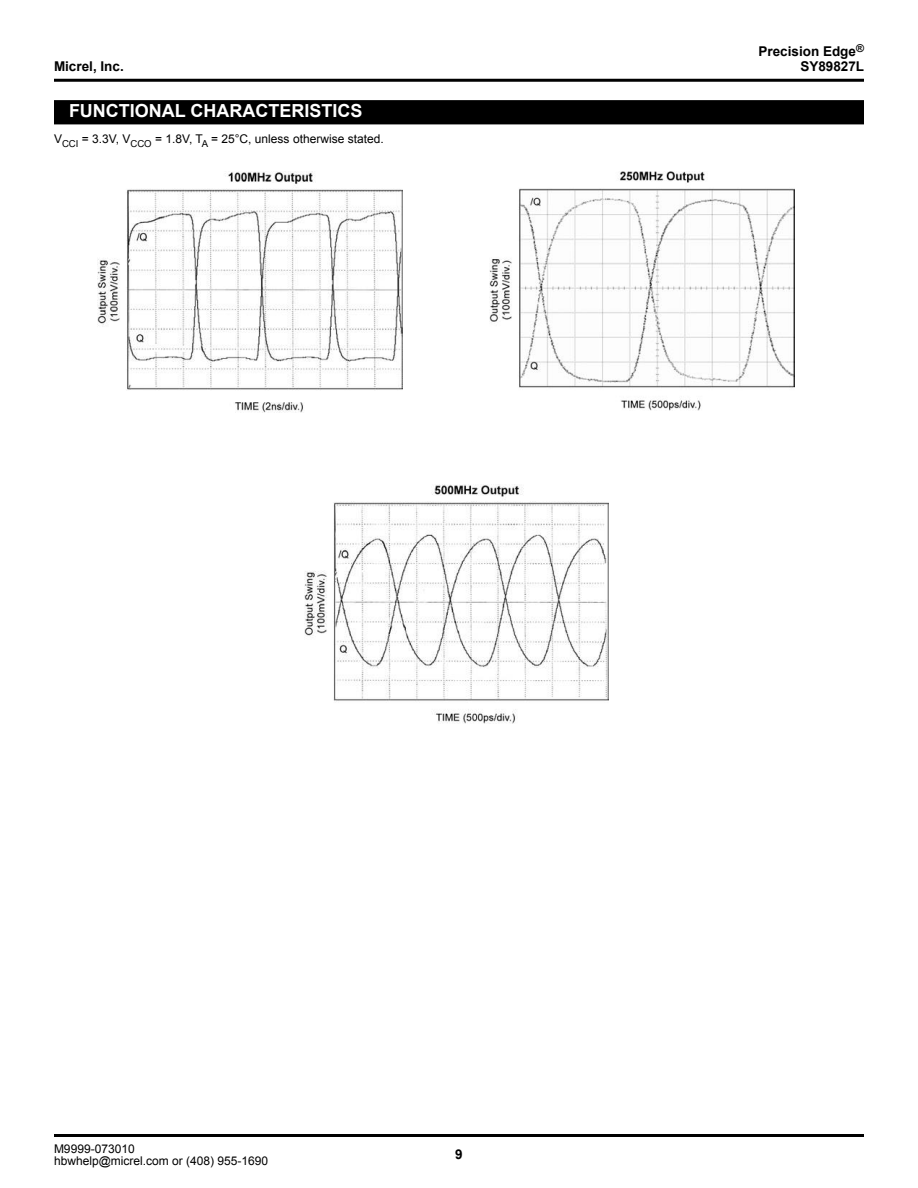
<style>
.page{position:relative;width:918px;height:1188px;background:#fff}
.page>*{position:absolute;margin:0;border:0;box-sizing:border-box;transform-origin:0 0}
.t1{font:700 18px "Arial";color:#fff}
.t2{font:700 13.5px "Arial";color:#000}
.t3{font:12px/12px "Arial";color:#000}
</style>
<div class="page">
<hr style="left:54px;top:79px;width:810px;height:3px;background:#000">
<hr style="left:54px;top:1134px;width:810px;height:3px;background:#000">
<div style="left:55px;top:101px;width:808px;height:23px;background:#000"></div>
<div style="left:54px;top:100px;width:810px;height:24px;border:2px solid #000"></div>
<img style="left:98px;top:171px;width:305px;height:241px">
<img style="left:489px;top:171px;width:306px;height:239px">
<img style="left:304px;top:484px;width:304px;height:240px">
<p class="t2" style="left:759px;top:46px;width:107px">Precision Edge<sup>®</sup></p>
<p class="t2" style="left:54px;top:61px;width:71px">Micrel, Inc.</p>
<p class="t2" style="left:800px;top:61px;width:65px">SY89827L</p>
<h1 class="t1" style="left:69px;top:99px;width:295px">FUNCTIONAL CHARACTERISTICS</h1>
<p class="t3" style="left:54px;top:134px;width:331px">V<sub>CCI</sub> = 3.3V, V<sub>CCO</sub> = 1.8V, T<sub>A</sub> = 25°C, unless otherwise stated.</p>
<p class="t3" style="left:54px;top:1144px;width:216px">M9999-073010<br>hbwhelp@micrel.com or (408) 955-1690</p>
<p class="t2" style="left:455px;top:1149px;width:9px">9</p>
</div>
